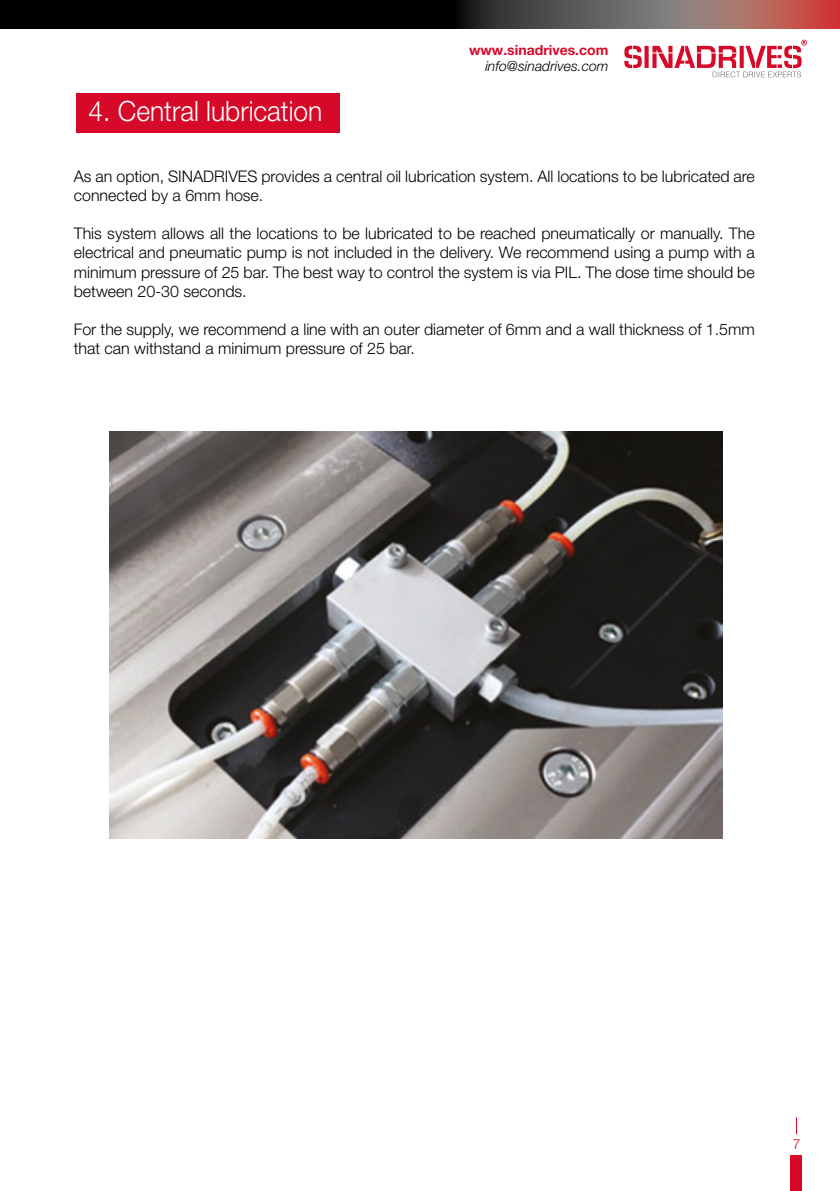
<style>
.page{position:relative;width:840px;height:1191px;background:#fff}
.page>*{position:absolute;margin:0;border:0;box-sizing:border-box;transform-origin:0 0}
.t1{font:300 28px "Helvetica Neue LT Pro";color:#fff;scale:.94 1}
.t2{font:300 16px/19.2px "Helvetica Neue LT Pro";color:#000}
.t3{font:italic 300 14px "Helvetica Neue LT Pro";color:#000}
.t4{font:700 14px "Helvetica Neue LT Pro";color:#d70929}
.t5{font:300 14px "Helvetica Neue LT Pro";color:#d70929}
</style>
<div class="page">
<div style="left:0;top:0;width:456px;height:28px;background:#000"></div>
<svg style="left:456px;top:0;width:383px;height:28px;background:#7a5a56"></svg>
<div style="left:789px;top:1154px;width:12px;height:37px;background:#d70929"></div>
<svg style="left:644px;top:46px;width:4px;height:22px"></svg>
<svg style="left:624px;top:46px;width:17px;height:22px"></svg>
<svg style="left:652px;top:39px;width:154px;height:39px"></svg>
<div style="left:76px;top:93px;width:263px;height:40px;background:#d70929"></div>
<img style="left:109px;top:431px;width:612px;height:408px">
<h1 class="t1" style="left:89px;top:94px;width:250px">4. Central lubrication</h1>
<p class="t4" style="left:469px;top:42px;width:141px">www.sinadrives.com</p>
<p class="t3" style="left:485px;top:58px;width:124px">info@sinadrives.com</p>
<p class="t2" style="left:74px;top:166px;width:682px">As an option, SINADRIVES provides a central oil lubrication system. All locations to be lubricated are connected by a 6mm hose.</p>
<p class="t2" style="left:74px;top:223px;width:682px;text-align:justify">This system allows all the locations to be lubricated to be reached pneumatically or manually. The electrical and pneumatic pump is not included in the delivery. We recommend using a pump with a minimum pressure of 25 bar. The best way to control the system is via PIL. The dose time should be between 20-30 seconds.</p>
<p class="t2" style="left:74px;top:319px;width:682px">For the supply, we recommend a line with an outer diameter of 6mm and a wall thickness of 1.5mm that can withstand a minimum pressure of 25 bar.</p>
<p class="t5" style="left:792px;top:1135px;width:9px">7</p>
</div>
